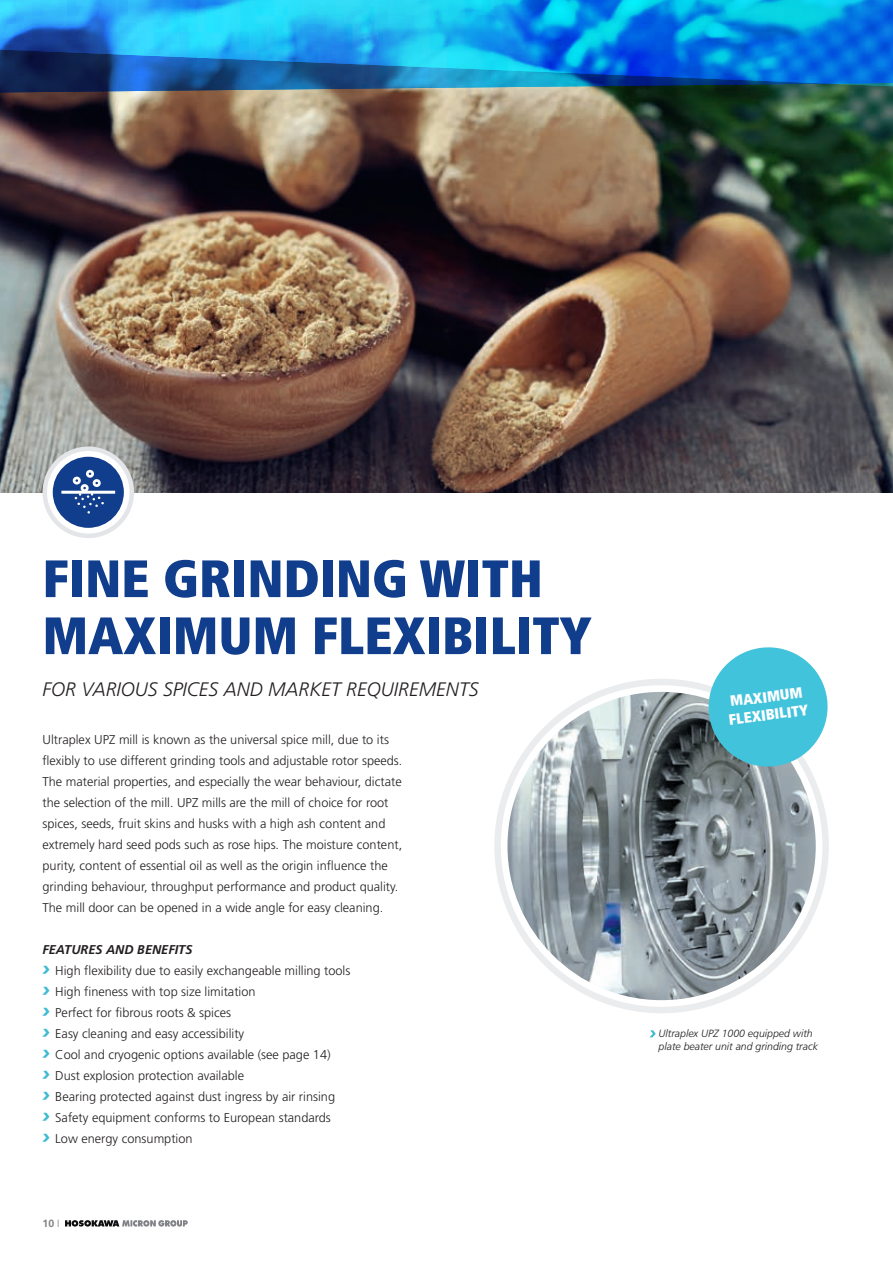
<style>
.page{position:relative;width:893px;height:1263px;background:#fff}
.page>*{position:absolute;margin:0;border:0;box-sizing:border-box;transform-origin:0 0}
.t1{font:900 condensed 52.5px/57px "Frutiger LT Std";color:#103d8c}
.t2{font:italic 300 19.5px "Frutiger LT Std";color:#231f20}
.t3{font:900 condensed 15px/17.9px "Frutiger LT Std";color:#fff}
.t4{font:300 12.75px/21px "Frutiger LT Std";color:#231f20}
.t5{font:italic 300 10.5px/12.6px "Frutiger LT Std";color:#231f20}
.t6{font:700 10.5px "Frutiger LT Std";color:#808285}
.s1{font-weight:700;font-style:italic}
.s2{font-weight:900;font-style:italic;font-size:19.5px;color:#40bbd2}
.s3{font-weight:300}
</style>
<div class="page">
<img style="left:0;top:124px;width:893px;height:368px">
<svg style="left:498px;top:682px;width:328px;height:328px"></svg>
<img style="left:507px;top:692px;width:309px;height:308px;border-radius:154px">
<svg style="left:705px;top:647px;width:123px;height:123px"></svg>
<img style="left:0;top:86px;width:893px;height:38px">
<img style="left:0;top:0;width:893px;height:86px">
<svg style="left:45px;top:449px;width:87px;height:87px"></svg>
<div style="left:43px;top:446px;width:91px;height:92px;border:4px solid #e3e5e8;border-radius:50%"></div>
<div style="left:53px;top:457px;width:71px;height:71px;background:#103d8c;border-radius:50%"></div>
<div style="left:81px;top:484px;width:8px;height:8px;border:3px solid #fff;border-radius:50%"></div>
<div style="left:86px;top:470px;width:8px;height:8px;border:3px solid #fff;border-radius:50%"></div>
<div style="left:93px;top:479px;width:8px;height:8px;border:3px solid #fff;border-radius:50%"></div>
<div style="left:73px;top:477px;width:8px;height:7px;border:3px solid #fff;border-radius:50%"></div>
<hr style="left:61px;top:491px;width:54px;height:3px;background:#fff">
<svg style="left:75px;top:493px;width:29px;height:21px"></svg>
<svg style="left:650px;top:1030px;width:6px;height:7px"></svg>
<svg style="left:65px;top:1220px;width:123px;height:6px"></svg>
<h1 class="t1" style="left:43px;top:550px;width:551px">FINE GRINDING WITH<br>MAXIMUM FLEXIBILITY</h1>
<h2 class="t2" style="left:43px;top:678px;width:437px">FOR VARIOUS SPICES AND MARKET REQUIREMENTS</h2>
<p class="t4" style="left:43px;top:729px;width:361px">Ultraplex UPZ mill is known as the universal spice mill, due to its flexibly to use different grinding tools and adjustable rotor speeds.<br>The material properties, and especially the wear behaviour, dictate the selection of the mill. UPZ mills are the mill of choice for root spices, seeds, fruit skins and husks with a high ash content and extremely hard seed pods such as rose hips. The moisture content, purity, content of essential oil as well as the origin influence the grinding behaviour, throughput performance and product quality.<br>The mill door can be opened in a wide angle for easy cleaning.</p>
<p class="t4" style="left:43px;top:939px;width:309px"><span class="s1">FEATURES AND BENEFITS<br></span><span class="s2">›</span> High flexibility due to easily exchangeable milling tools <span class="s2">›</span> High fineness with top size limitation<br><span class="s2">›</span> Perfect for fibrous roots &amp; spices<br><span class="s2">›</span> Easy cleaning and easy accessibility<br><span class="s2">›</span> Cool and cryogenic options available (see page 14)<br><span class="s2">›</span> Dust explosion protection available<br><span class="s2">›</span> Bearing protected against dust ingress by air rinsing<br><span class="s2">›</span> Safety equipment conforms to European standards<br><span class="s2">›</span> Low energy consumption</p>
<p class="t6" style="left:43px;top:1217px;width:18px">10 <span class="s3">I</span></p>
<p class="t3" style="left:726px;top:693px;width:81px;rotate:-7deg">MAXIMUM<br>FLEXIBILITY</p>
<p class="t5" style="left:659px;top:1027px;width:161px">Ultraplex UPZ 1000 equipped with plate beater unit and grinding track</p>
</div>
